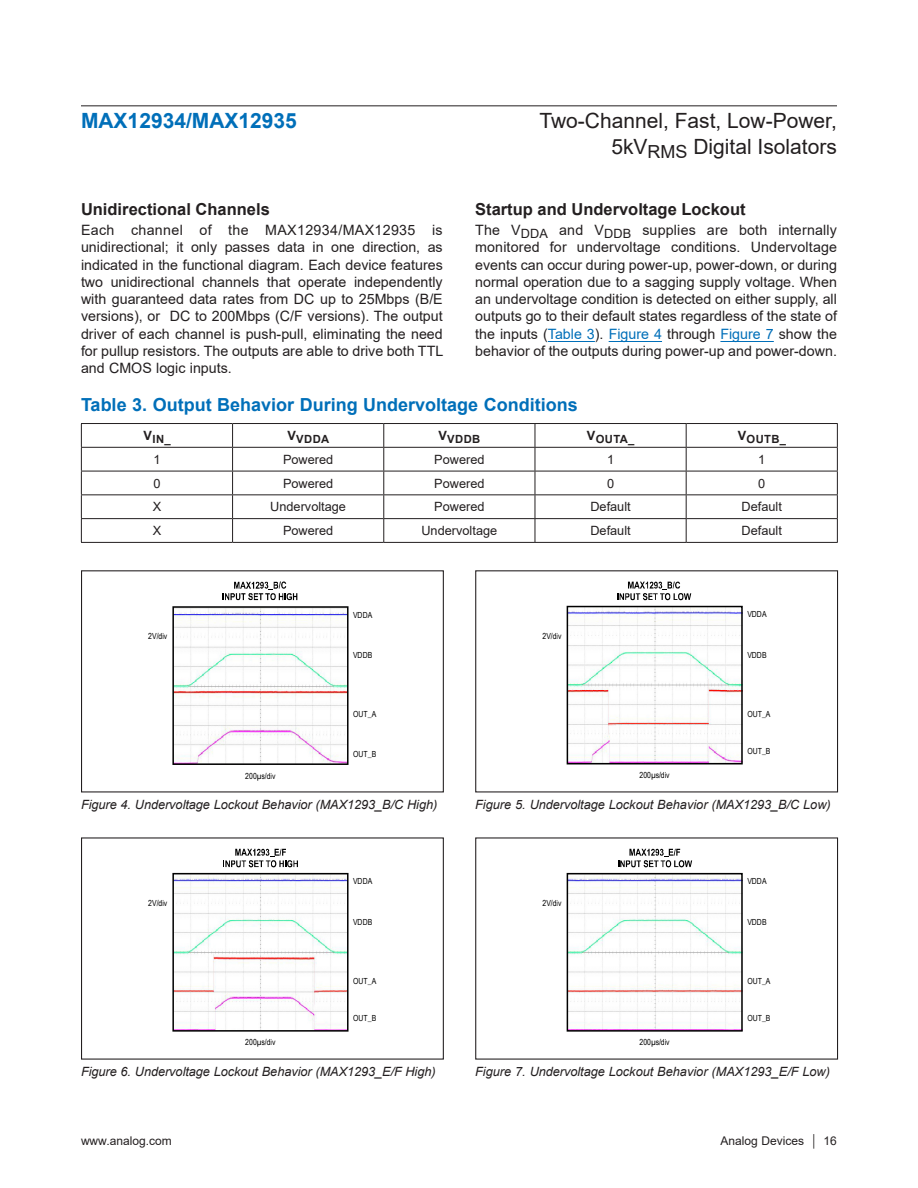
<style>
.page{position:relative;width:918px;height:1188px;background:#fff}
.page>*{position:absolute;margin:0;border:0;box-sizing:border-box;transform-origin:0 0}
.t1{font:21px/25.2px "Arial";color:#231f20;text-align:right}
.t2{font:700 21px "Arial";color:#006fb9}
.Table_Title{font:700 18px "Arial";color:#006fb9}
.H2{font:700 16.5px "Arial";color:#231f20}
.Body_Text{font:14.25px/17.2px "Arial";color:#231f20;text-align:justify}
.Caption_-_Figures{font:italic 12.75px "Arial";letter-spacing:-.005em;color:#231f20}
.Table_Text{font:12.75px "Arial";color:#231f20}
.t3{font:12px "Arial";color:#231f20}
.Table_Header{font:700 11.25px "Arial";letter-spacing:.035em;color:#231f20}
.t4{font:8.4px "Arial Narrow";letter-spacing:.01em;color:#000}
.s1{color:#006fb9}
</style>
<div class="page">
<hr style="left:548px;top:341px;width:47px;height:1px;background:#006fb9">
<hr style="left:609px;top:341px;width:53px;height:1px;background:#006fb9">
<hr style="left:720px;top:341px;width:54px;height:1px;background:#006fb9">
<hr style="left:81px;top:423px;width:152px;height:1px;background:#231f20">
<hr style="left:233px;top:423px;width:151px;height:1px;background:#231f20">
<hr style="left:384px;top:423px;width:151px;height:1px;background:#231f20">
<hr style="left:535px;top:423px;width:151px;height:1px;background:#231f20">
<hr style="left:686px;top:423px;width:152px;height:1px;background:#231f20">
<hr style="left:81px;top:447px;width:152px;height:1px;background:#231f20">
<hr style="left:233px;top:447px;width:151px;height:1px;background:#231f20">
<hr style="left:384px;top:447px;width:151px;height:1px;background:#231f20">
<hr style="left:535px;top:447px;width:151px;height:1px;background:#231f20">
<hr style="left:686px;top:447px;width:152px;height:1px;background:#231f20">
<hr style="left:81px;top:471px;width:152px;height:1px;background:#231f20">
<hr style="left:233px;top:471px;width:151px;height:1px;background:#231f20">
<hr style="left:384px;top:471px;width:151px;height:1px;background:#231f20">
<hr style="left:535px;top:471px;width:151px;height:1px;background:#231f20">
<hr style="left:686px;top:471px;width:152px;height:1px;background:#231f20">
<hr style="left:81px;top:494px;width:152px;height:1px;background:#231f20">
<hr style="left:233px;top:494px;width:151px;height:1px;background:#231f20">
<hr style="left:384px;top:494px;width:151px;height:1px;background:#231f20">
<hr style="left:535px;top:494px;width:151px;height:1px;background:#231f20">
<hr style="left:686px;top:494px;width:152px;height:1px;background:#231f20">
<hr style="left:81px;top:518px;width:152px;height:1px;background:#231f20">
<svg style="left:81px;top:424px;width:1px;height:118px"></svg>
<hr style="left:233px;top:518px;width:151px;height:1px;background:#231f20">
<svg style="left:232px;top:424px;width:1px;height:118px"></svg>
<hr style="left:384px;top:518px;width:151px;height:1px;background:#231f20">
<svg style="left:383px;top:424px;width:1px;height:118px"></svg>
<hr style="left:535px;top:518px;width:151px;height:1px;background:#231f20">
<svg style="left:535px;top:424px;width:1px;height:118px"></svg>
<hr style="left:686px;top:518px;width:152px;height:1px;background:#231f20">
<svg style="left:686px;top:424px;width:1px;height:118px"></svg>
<svg style="left:837px;top:424px;width:1px;height:118px"></svg>
<hr style="left:81px;top:542px;width:152px;height:1px;background:#231f20">
<hr style="left:233px;top:542px;width:151px;height:1px;background:#231f20">
<hr style="left:384px;top:542px;width:151px;height:1px;background:#231f20">
<hr style="left:535px;top:542px;width:151px;height:1px;background:#231f20">
<hr style="left:686px;top:542px;width:152px;height:1px;background:#231f20">
<img style="left:175px;top:609px;width:171px;height:153px">
<svg style="left:223px;top:582px;width:74px;height:18px"></svg>
<div style="left:172px;top:606px;width:177px;height:159px;border:2px solid #000"></div>
<div style="left:81px;top:570px;width:363px;height:222px;border:1px solid #231f20"></div>
<img style="left:570px;top:609px;width:170px;height:152px">
<div style="left:567px;top:606px;width:176px;height:158px;border:2px solid #000"></div>
<svg style="left:617px;top:582px;width:74px;height:18px"></svg>
<div style="left:475px;top:570px;width:363px;height:222px;border:1px solid #231f20"></div>
<img style="left:175px;top:876px;width:171px;height:153px">
<div style="left:172px;top:873px;width:177px;height:159px;border:2px solid #000"></div>
<svg style="left:223px;top:849px;width:75px;height:18px"></svg>
<div style="left:81px;top:837px;width:363px;height:223px;border:1px solid #231f20"></div>
<img style="left:570px;top:876px;width:170px;height:153px">
<div style="left:567px;top:873px;width:176px;height:159px;border:2px solid #000"></div>
<svg style="left:618px;top:849px;width:74px;height:18px"></svg>
<div style="left:475px;top:837px;width:363px;height:223px;border:1px solid #231f20"></div>
<hr style="left:81px;top:105px;width:756px;height:1px;background:#231f20">
<h1 class="t2" style="left:81px;top:106px;width:217px">MAX12934/MAX12935</h1>
<h1 class="t1" style="left:539px;top:108px;width:299px">Two-Channel, Fast, Low-Power,<br>5kV<sub>RMS</sub> Digital Isolators</h1>
<p class="H2" style="left:81px;top:197px;width:190px">Unidirectional Channels</p>
<p class="Body_Text" style="left:81px;top:221px;width:364px">Each channel of the MAX12934/MAX12935 is unidirectional; it only passes data in one direction, as indicated in the functional diagram. Each device features two unidirectional channels that operate independently with guaranteed data rates from DC up to 25Mbps (B/E versions), or DC to 200Mbps (C/F versions). The output driver of each channel is push-pull, eliminating the need for pullup resistors. The outputs are able to drive both TTL and CMOS logic inputs.</p>
<p class="H2" style="left:475px;top:197px;width:272px">Startup and Undervoltage Lockout</p>
<p class="Body_Text" style="left:475px;top:221px;width:363px">The V<sub>DDA</sub> and V<sub>DDB</sub> supplies are both internally monitored for undervoltage conditions. Undervoltage events can occur during power-up, power-down, or during normal operation due to a sagging supply voltage. When an undervoltage condition is detected on either supply, all outputs go to their default states regardless of the state of the inputs (<span class="s1">Table 3</span>). <span class="s1">Figure 4</span> through <span class="s1">Figure 7</span> show the behavior of the outputs during power-up and power-down.</p>
<p class="Table_Title" style="left:81px;top:392px;width:498px">Table 3. Output Behavior During Undervoltage Conditions</p>
<p class="Table_Header" style="left:144px;top:431px;width:29px"><sup>V</sup>IN_</p>
<p class="Table_Header" style="left:287px;top:431px;width:43px"><sup>V</sup>VDDA</p>
<p class="Table_Header" style="left:438px;top:431px;width:43px"><sup>V</sup>VDDB</p>
<p class="Table_Header" style="left:587px;top:431px;width:49px"><sup>V</sup>OUTA_</p>
<p class="Table_Header" style="left:738px;top:431px;width:50px"><sup>V</sup>OUTB_</p>
<p class="Table_Text" style="left:153px;top:451px;width:9px">1</p>
<p class="Table_Text" style="left:283px;top:451px;width:52px">Powered</p>
<p class="Table_Text" style="left:434px;top:451px;width:52px">Powered</p>
<p class="Table_Text" style="left:607px;top:451px;width:9px">1</p>
<p class="Table_Text" style="left:758px;top:451px;width:9px">1</p>
<p class="Table_Text" style="left:153px;top:474px;width:9px">0</p>
<p class="Table_Text" style="left:283px;top:474px;width:52px">Powered</p>
<p class="Table_Text" style="left:434px;top:474px;width:52px">Powered</p>
<p class="Table_Text" style="left:607px;top:474px;width:9px">0</p>
<p class="Table_Text" style="left:758px;top:474px;width:9px">0</p>
<p class="Table_Text" style="left:153px;top:498px;width:10px">X</p>
<p class="Table_Text" style="left:270px;top:498px;width:77px">Undervoltage</p>
<p class="Table_Text" style="left:434px;top:498px;width:52px">Powered</p>
<p class="Table_Text" style="left:590px;top:498px;width:42px">Default</p>
<p class="Table_Text" style="left:742px;top:498px;width:42px">Default</p>
<p class="Table_Text" style="left:153px;top:522px;width:10px">X</p>
<p class="Table_Text" style="left:283px;top:522px;width:52px">Powered</p>
<p class="Table_Text" style="left:421px;top:522px;width:77px">Undervoltage</p>
<p class="Table_Text" style="left:590px;top:522px;width:42px">Default</p>
<p class="Table_Text" style="left:742px;top:522px;width:42px">Default</p>
<p class="t4" style="left:148px;top:630px;width:21px">2V/div</p>
<p class="t4" style="left:245px;top:769px;width:32px">200µs/div</p>
<p class="t4" style="left:353px;top:609px;width:21px">VDDA</p>
<p class="t4" style="left:353px;top:649px;width:21px">VDDB</p>
<p class="t4" style="left:353px;top:708px;width:25px">OUT_A</p>
<p class="t4" style="left:353px;top:748px;width:25px">OUT_B</p>
<p class="t4" style="left:543px;top:630px;width:21px">2V/div</p>
<p class="t4" style="left:640px;top:769px;width:32px">200µs/div</p>
<p class="t4" style="left:747px;top:608px;width:21px">VDDA</p>
<p class="t4" style="left:747px;top:648px;width:21px">VDDB</p>
<p class="t4" style="left:747px;top:707px;width:25px">OUT_A</p>
<p class="t4" style="left:747px;top:745px;width:25px">OUT_B</p>
<p class="Caption_-_Figures" style="left:81px;top:796px;width:358px">Figure 4. Undervoltage Lockout Behavior (MAX1293_B/C High)</p>
<p class="Caption_-_Figures" style="left:475px;top:796px;width:357px">Figure 5. Undervoltage Lockout Behavior (MAX1293_B/C Low)</p>
<p class="t4" style="left:148px;top:897px;width:21px">2V/div</p>
<p class="t4" style="left:245px;top:1036px;width:32px">200µs/div</p>
<p class="t4" style="left:353px;top:875px;width:21px">VDDA</p>
<p class="t4" style="left:353px;top:916px;width:21px">VDDB</p>
<p class="t4" style="left:353px;top:975px;width:25px">OUT_A</p>
<p class="t4" style="left:353px;top:1012px;width:25px">OUT_B</p>
<p class="t4" style="left:543px;top:897px;width:21px">2V/div</p>
<p class="t4" style="left:640px;top:1036px;width:32px">200µs/div</p>
<p class="t4" style="left:747px;top:875px;width:21px">VDDA</p>
<p class="t4" style="left:747px;top:916px;width:21px">VDDB</p>
<p class="t4" style="left:747px;top:975px;width:25px">OUT_A</p>
<p class="t4" style="left:747px;top:1012px;width:25px">OUT_B</p>
<p class="Caption_-_Figures" style="left:81px;top:1063px;width:356px">Figure 6. Undervoltage Lockout Behavior (MAX1293_E/F High)</p>
<p class="Caption_-_Figures" style="left:475px;top:1063px;width:356px">Figure 7. Undervoltage Lockout Behavior (MAX1293_E/F Low)</p>
<p class="t3" style="left:81px;top:1132px;width:92px">www.analog.com</p>
<p class="t3" style="left:721px;top:1132px;width:118px">Analog Devices │ 16</p>
</div>
